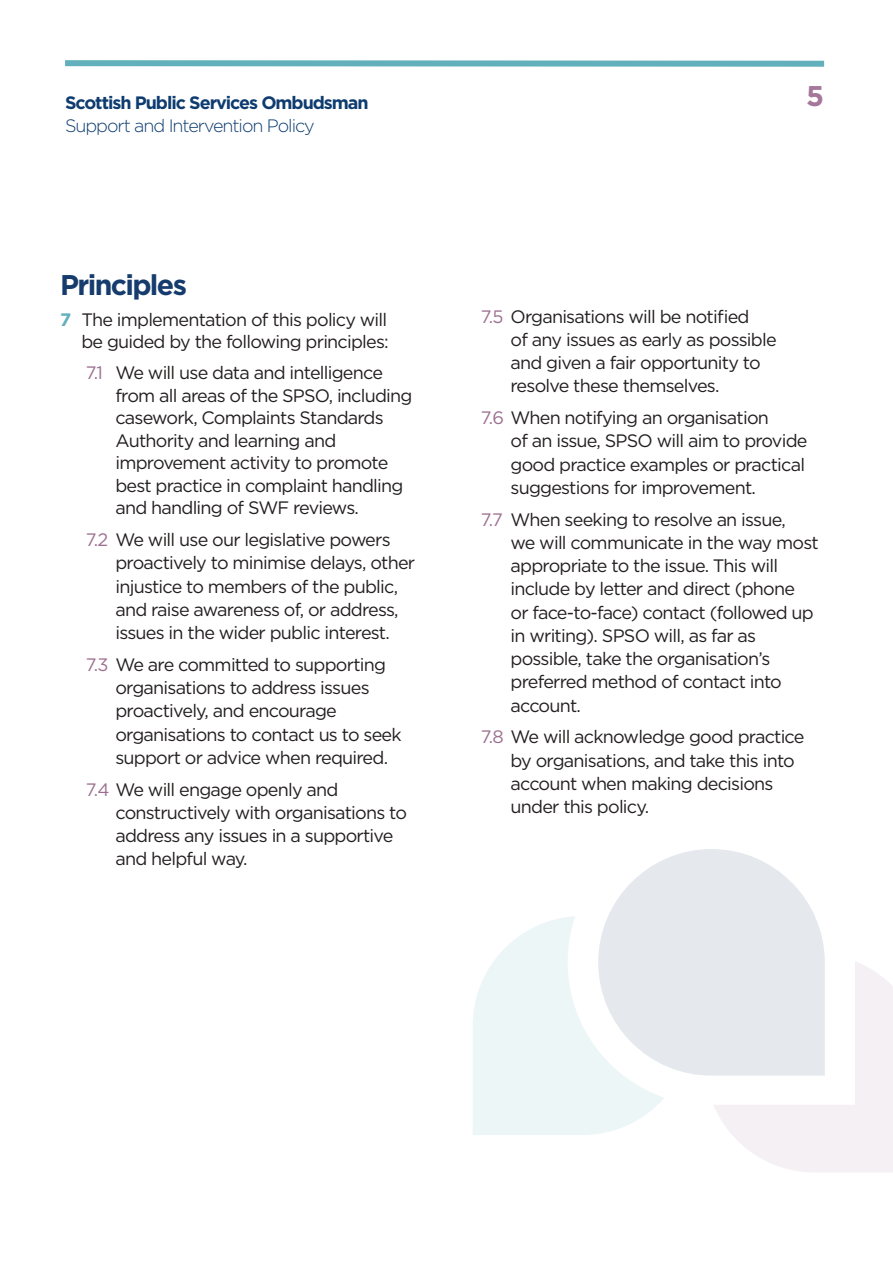
<style>
.page{position:relative;width:893px;height:1263px;background:#fff}
.page>*{position:absolute;margin:0;border:0;box-sizing:border-box;transform-origin:0 0}
.t1{font:700 28.5px "Gotham";letter-spacing:-.06em;color:#163c6d}
.t2{font:700 28.5px "Gotham";color:#a5789b}
.t3{font:18px/23.2px "Gotham";letter-spacing:-.045em;color:#231f20}
.t4{font:700 18px "Gotham";letter-spacing:-.06em;color:#0e3c70}
.t5{font:300 18px "Gotham";letter-spacing:-.055em;color:#0e3c70}
.s1{font-weight:700;color:#62b0bc}
.s2{color:#9d7090}
</style>
<div class="page">
<svg style="left:65px;top:60px;width:760px;height:7px;background:#78bbc5"></svg>
<svg style="left:608px;top:849px;width:217px;height:227px;fill:#e5e9ee"></svg>
<svg style="left:713px;top:961px;width:180px;height:211px"></svg>
<svg style="left:473px;top:916px;width:192px;height:219px"></svg>
<p class="t4" style="left:65px;top:96px;width:305px">Scottish Public Services Ombudsman</p>
<p class="t5" style="left:65px;top:119px;width:251px">Support and Intervention Policy</p>
<h1 class="t1" style="left:60px;top:275px;width:128px">Principles</h1>
<p class="t3" style="left:60px;top:310px;width:330px;line-height:22.5px;text-align:right"><span class="s1">7</span> The implementation of this policy will be guided by the following principles:</p>
<p class="t3" style="left:115px;top:363px;width:299px;line-height:22.5px;text-indent:-30px"><span class="s2">7.1</span> We will use data and intelligence from all areas of the SPSO, including casework, Complaints Standards Authority and learning and improvement activity to promote best practice in complaint handling and handling of SWF reviews.</p>
<p class="t3" style="left:115px;top:530px;width:301px;text-indent:-30px"><span class="s2">7.2</span> We will use our legislative powers proactively to minimise delays, other injustice to members of the public, and raise awareness of, or address, issues in the wider public interest.</p>
<p class="t3" style="left:115px;top:654px;width:288px;text-indent:-30px"><span class="s2">7.3</span> We are committed to supporting organisations to address issues proactively, and encourage organisations to contact us to seek support or advice when required.</p>
<p class="t3" style="left:115px;top:779px;width:293px;text-indent:-30px"><span class="s2">7.4</span> We will engage openly and constructively with organisations to address any issues in a supportive and helpful way.</p>
<h1 class="t2" style="left:806px;top:86px;width:19px">5</h1>
<p class="t3" style="left:510px;top:306px;width:268px;text-indent:-30px"><span class="s2">7.5</span> Organisations will be notified<br>of any issues as early as possible and given a fair opportunity to resolve these themselves.</p>
<p class="t3" style="left:510px;top:408px;width:299px;text-indent:-30px"><span class="s2">7.6</span> When notifying an organisation<br>of an issue, SPSO will aim to provide good practice examples or practical suggestions for improvement.</p>
<p class="t3" style="left:510px;top:509px;width:310px;text-indent:-30px"><span class="s2">7.7</span> When seeking to resolve an issue,<br>we will communicate in the way most appropriate to the issue. This will include by letter and direct (phone<br>or face-to-face) contact (followed up in writing). SPSO will, as far as possible, take the organisation’s preferred method of contact into account.</p>
<p class="t3" style="left:510px;top:727px;width:295px;text-indent:-30px"><span class="s2">7.8</span> We will acknowledge good practice by organisations, and take this into account when making decisions under this policy.</p>
</div>
